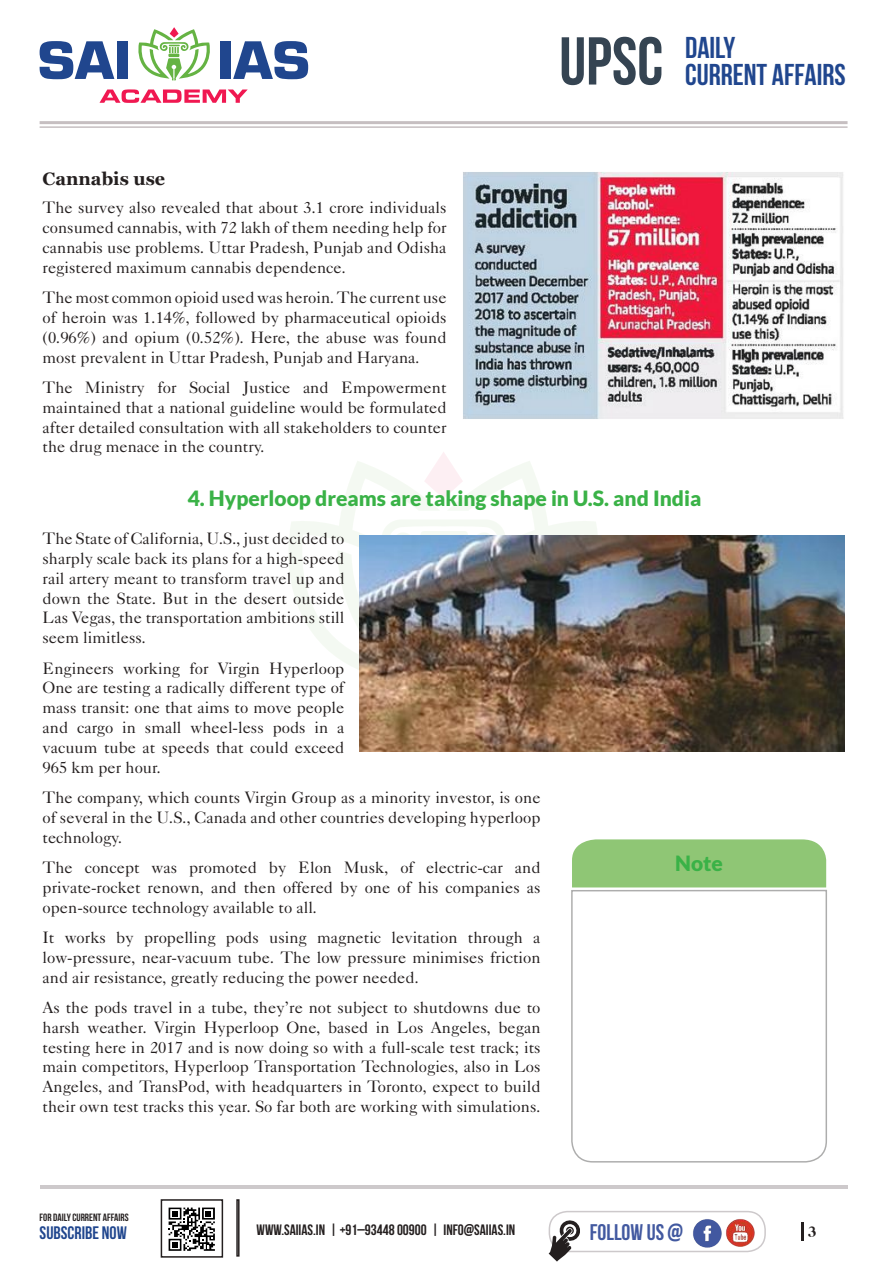
<style>
.page{position:relative;width:893px;height:1263px;background:#fff}
.page>*{position:absolute;margin:0;border:0;box-sizing:border-box;transform-origin:0 0}
.t1{font:700 67.5px "Bebas Neue";color:#354452}
.t2{font:700 30px/27px "Bebas Neue";color:#20468e}
.t3{font:700 22.5px "Bebas Neue";color:#4259a0}
.t4{font:900 21px "Lato";color:#3ab247}
.t5{font:700 18px "Bebas Neue";color:#20468e}
.t6{font:700 18px "Georgia";color:#241f1f}
.t7{font:16.5px/19.8px "Caslon Five Forty LT";color:#241f1f;text-align:justify}
.t8{font:700 15px "Bebas Neue";color:#241f1f}
.t9{font:700 13.5px "Caslon";color:#241f1f}
.t10{font:700 10.5px "Bebas Neue";color:#241f1f}
</style>
<div class="page">
<hr style="left:40px;top:1185px;width:807px;height:4px;background:#cdc9cb">
<svg style="left:289px;top:452px;width:308px;height:218px"></svg>
<svg style="left:40px;top:41px;width:74px;height:38px"></svg>
<div style="left:117px;top:41px;width:11px;height:38px;background:#20468e"></div>
<div style="left:220px;top:41px;width:10px;height:38px;background:#20468e"></div>
<svg style="left:233px;top:41px;width:75px;height:38px"></svg>
<svg style="left:100px;top:89px;width:148px;height:14px"></svg>
<svg style="left:138px;top:27px;width:72px;height:54px"></svg>
<div style="left:572px;top:839px;width:254px;height:48px;background:#8fc675"></div>
<svg style="left:571px;top:889px;width:256px;height:274px"></svg>
<svg style="left:801px;top:1222px;width:2px;height:19px"></svg>
<svg style="left:168px;top:1207px;width:47px;height:44px"></svg>
<div style="left:161px;top:1199px;width:62px;height:58px;border:2px solid #241f1f"></div>
<div style="left:236px;top:1199px;width:4px;height:57px;border:2px solid #241f1f"></div>
<div style="left:549px;top:1211px;width:217px;height:41px;border:2px solid #cdc9cb;border-radius:18px"></div>
<img style="left:693px;top:1219px;width:62px;height:29px">
<svg style="left:549px;top:1219px;width:32px;height:42px"></svg>
<hr style="left:40px;top:121px;width:807px;height:3px;background:#c6bfc1">
<hr style="left:40px;top:126px;width:807px;height:2px;background:#c6bfc1">
<img style="left:463px;top:172px;width:381px;height:247px">
<img style="left:359px;top:535px;width:485px;height:217px">
<h1 class="t1" style="left:559px;top:24px;width:105px">UPSC</h1>
<h2 class="t2" style="left:685px;top:34px;width:162px">DAILY<br>CURRENT AFFAIRS</h2>
<p class="t6" style="left:43px;top:168px;width:124px">Cannabis use</p>
<p class="t7" style="left:43px;top:198px;width:406px">The survey also revealed that about 3.1 crore individuals consumed cannabis, with 72 lakh of them needing help for cannabis use problems. Uttar Pradesh, Punjab and Odisha registered maximum cannabis dependence.</p>
<p class="t7" style="left:43px;top:287px;width:406px">The most common opioid used was heroin. The current use of heroin was 1.14%, followed by pharmaceutical opioids (0.96%) and opium (0.52%). Here, the abuse was found most prevalent in Uttar Pradesh, Punjab and Haryana.</p>
<p class="t7" style="left:43px;top:377px;width:406px">The Ministry for Social Justice and Empowerment maintained that a national guideline would be formulated after detailed consultation with all stakeholders to counter the drug menace in the country.</p>
<p class="t4" style="left:188px;top:486px;width:515px">4. Hyperloop dreams are taking shape in U.S. and India</p>
<p class="t7" style="left:43px;top:528px;width:303px">The State of California, U.S., just decided to sharply scale back its plans for a high-speed rail artery meant to transform travel up and down the State. But in the desert outside Las Vegas, the transportation ambitions still seem limitless.</p>
<p class="t7" style="left:43px;top:658px;width:303px">Engineers working for Virgin Hyperloop One are testing a radically different type of mass transit: one that aims to move people and cargo in small wheel-less pods in a vacuum tube at speeds that could exceed 965 km per hour.</p>
<p class="t7" style="left:43px;top:787px;width:500px">The company, which counts Virgin Group as a minority investor, is one of several in the U.S., Canada and other countries developing hyperloop technology.</p>
<p class="t7" style="left:43px;top:857px;width:500px">The concept was promoted by Elon Musk, of electric-car and private-rocket renown, and then offered by one of his companies as open-source technology available to all.</p>
<p class="t7" style="left:43px;top:927px;width:500px">It works by propelling pods using magnetic levitation through a low-pressure, near-vacuum tube. The low pressure minimises friction and air resistance, greatly reducing the power needed.</p>
<p class="t7" style="left:43px;top:997px;width:500px">As the pods travel in a tube, they’re not subject to shutdowns due to harsh weather. Virgin Hyperloop One, based in Los Angeles, began testing here in 2017 and is now doing so with a full-scale test track; its main competitors, Hyperloop Transportation Technologies, also in Los Angeles, and TransPod, with headquarters in Toronto, expect to build their own test tracks this year. So far both are working with simulations.</p>
<p class="t4" style="left:675px;top:850px;width:49px">Note</p>
<p class="t10" style="left:40px;top:1211px;width:91px">FOR DAILY CURRENT AFFAIRS</p>
<p class="t5" style="left:40px;top:1223px;width:89px">SUBSCRIBE NOW</p>
<h3 class="t3" style="left:590px;top:1220px;width:95px">FOLLOW US @</h3>
<p class="t8" style="left:257px;top:1221px;width:260px">WWW.SAIIAS.IN | +91–93448 00900 | INFO@SAIIAS.IN</p>
<p class="t9" style="left:808px;top:1223px;width:10px">3</p>
</div>
